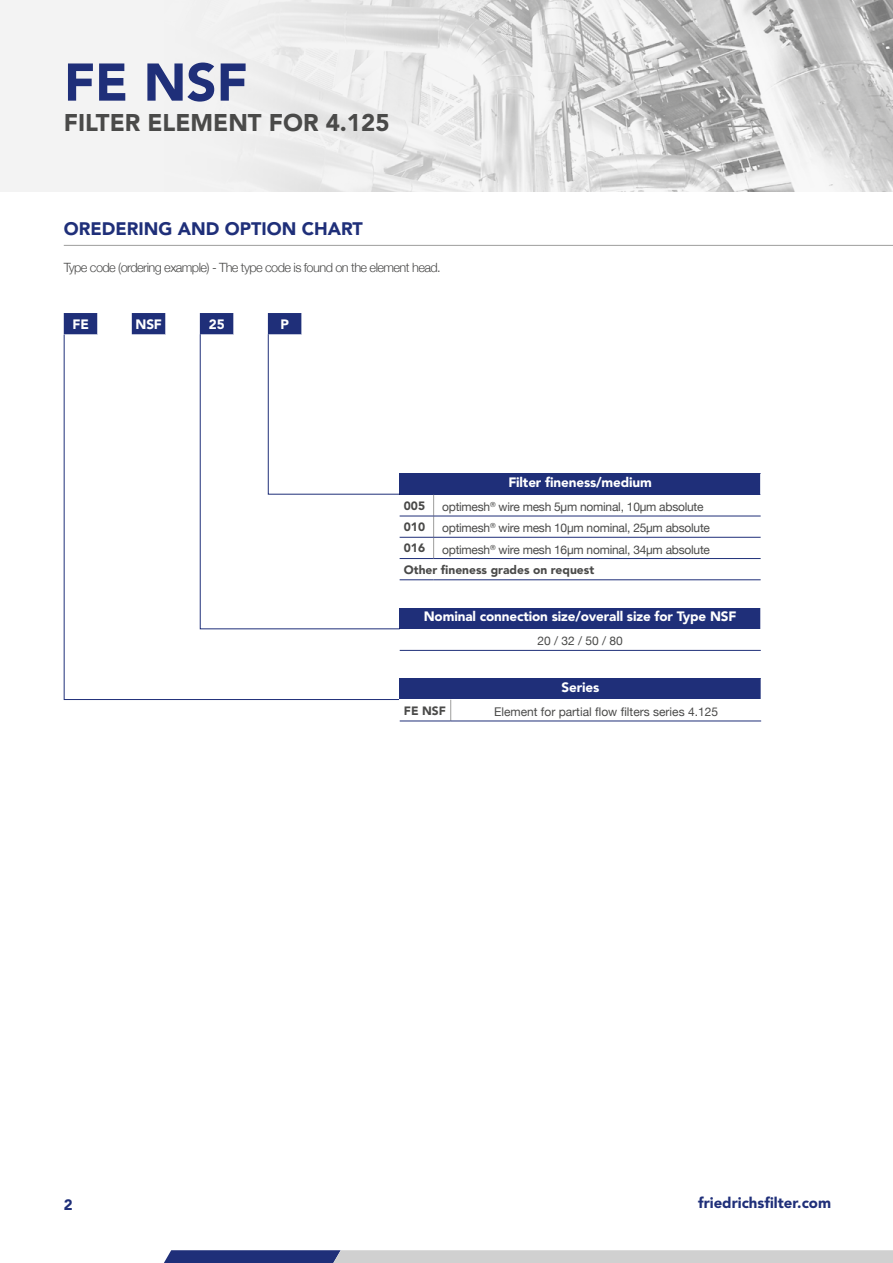
<style>
.page{position:relative;width:893px;height:1263px;background:#fff}
.page>*{position:absolute;margin:0;border:0;box-sizing:border-box;transform-origin:0 0}
.t1{font:900 52.5px "Avenir LT Std";color:#1f2f79}
.t2{font:900 24px "Avenir LT Std";color:#4a4a49}
.t3{font:900 18px "Avenir LT Std";color:#1f2f79}
.t4{font:900 15px "Avenir LT Std";color:#1f2f79}
.t5{font:900 13.5px "Avenir LT Std";letter-spacing:-.01em;color:#fff}
.t6{font:300 12.75px "Helvetica Neue";letter-spacing:-.045em;color:#4a4a49}
.t7{font:12px "Helvetica Neue";letter-spacing:-.02em;color:#4a4a49}
.t8{font:900 12px "Avenir LT Std";color:#4a4a49}
.t9{font:12px "Helvetica Neue";color:#4a4a49}
</style>
<div class="page">
<img style="left:0;top:0;width:893px;height:191px">
<svg style="left:164px;top:1250px;width:729px;height:13px;background:#a8acbd"></svg>
<hr style="left:64px;top:245px;width:829px;height:1px;background:#9d9d9c">
<div style="left:400px;top:608px;width:361px;height:21px;background:#1f2f79"></div>
<hr style="left:400px;top:650px;width:361px;height:1px;background:#1f2f79">
<svg style="left:760px;top:608px;width:1px;height:21px"></svg>
<div style="left:400px;top:473px;width:361px;height:22px;background:#1f2f79"></div>
<svg style="left:433px;top:495px;width:1px;height:63px"></svg>
<hr style="left:400px;top:516px;width:34px;height:1px;background:#1f2f79">
<hr style="left:434px;top:516px;width:327px;height:1px;background:#1f2f79">
<hr style="left:400px;top:537px;width:34px;height:1px;background:#1f2f79">
<hr style="left:434px;top:537px;width:327px;height:1px;background:#1f2f79">
<hr style="left:400px;top:558px;width:34px;height:1px;background:#1f2f79">
<hr style="left:434px;top:558px;width:327px;height:1px;background:#1f2f79">
<hr style="left:400px;top:579px;width:34px;height:1px;background:#1f2f79">
<hr style="left:434px;top:579px;width:327px;height:1px;background:#1f2f79">
<svg style="left:760px;top:473px;width:1px;height:22px"></svg>
<svg style="left:64px;top:313px;width:238px;height:21px"></svg>
<svg style="left:63px;top:334px;width:337px;height:366px"></svg>
<div style="left:400px;top:678px;width:361px;height:22px;background:#1f2f79"></div>
<svg style="left:450px;top:700px;width:1px;height:21px"></svg>
<hr style="left:400px;top:721px;width:51px;height:1px;background:#1f2f79">
<hr style="left:451px;top:721px;width:310px;height:1px;background:#1f2f79">
<h1 class="t1" style="left:64px;top:51px;width:185px">FE NSF</h1>
<h2 class="t2" style="left:64px;top:108px;width:327px">FILTER ELEMENT FOR 4.125</h2>
<h3 class="t3" style="left:64px;top:218px;width:300px">OREDERING AND OPTION CHART</h3>
<p class="t6" style="left:64px;top:257px;width:378px">Type code (ordering example) - The type code is found on the element head.</p>
<p class="t5" style="left:73px;top:316px;width:18px">FE</p>
<p class="t5" style="left:135px;top:316px;width:28px">NSF</p>
<p class="t5" style="left:209px;top:316px;width:17px">25</p>
<p class="t5" style="left:281px;top:316px;width:10px">P</p>
<p class="t5" style="left:508px;top:474px;width:145px">Filter fineness/medium</p>
<p class="t8" style="left:404px;top:498px;width:23px">005</p>
<p class="t7" style="left:442px;top:498px;width:263px">optimesh<sup>®</sup> wire mesh 5µm nominal, 10µm absolute</p>
<p class="t8" style="left:404px;top:520px;width:23px">010</p>
<p class="t7" style="left:442px;top:519px;width:269px">optimesh<sup>®</sup> wire mesh 10µm nominal, 25µm absolute</p>
<p class="t8" style="left:404px;top:541px;width:23px">016</p>
<p class="t7" style="left:442px;top:541px;width:269px">optimesh<sup>®</sup> wire mesh 16µm nominal, 34µm absolute</p>
<p class="t8" style="left:404px;top:562px;width:192px">Other fineness grades on request</p>
<p class="t5" style="left:424px;top:609px;width:314px">Nominal connection size/overall size for Type NSF</p>
<p class="t7" style="left:538px;top:632px;width:87px">20 / 32 / 50 / 80</p>
<p class="t5" style="left:561px;top:679px;width:39px">Series</p>
<p class="t8" style="left:404px;top:703px;width:44px">FE NSF</p>
<p class="t9" style="left:494px;top:703px;width:226px">Element for partial flow filters series 4.125</p>
<p class="t4" style="left:64px;top:1195px;width:10px">2</p>
<p class="t4" style="left:698px;top:1194px;width:135px">friedrichsfilter.com</p>
</div>
